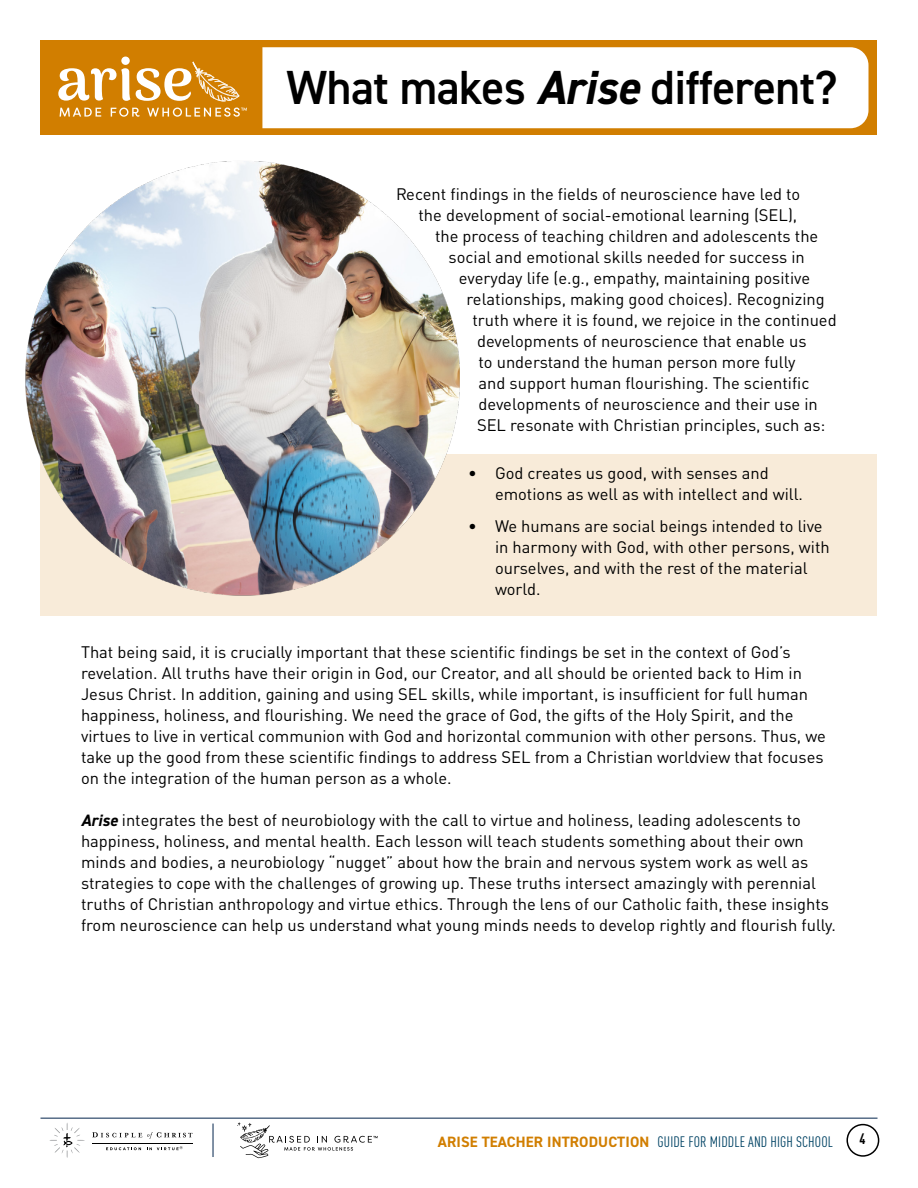
<style>
.page{position:relative;width:918px;height:1188px;background:#fff}
.page>*{position:absolute;margin:0;border:0;box-sizing:border-box;transform-origin:0 0}
.t1{font:600 48px "DIN2014";letter-spacing:-.01em;color:#000}
.t2{font:16.5px/21px "DINOT";color:#000}
.t3{font:condensed 15px "DINOT";letter-spacing:.01em;color:#004364}
.t4{font:700 condensed 15px "DINOT";color:#000}
.s1{font-weight:700;font-style:italic}
.s2{font-family:"DIN2014";font-weight:700;font-style:italic}
.s3{font-family:"DIN2014";font-weight:700;font-stretch:normal;color:#d17e00}
</style>
<div class="page">
<svg style="left:106px;top:1147px;width:35px;height:3px"></svg>
<svg style="left:92px;top:1132px;width:101px;height:7px"></svg>
<hr style="left:92px;top:1143px;width:101px;height:1px;background:#000">
<svg style="left:50px;top:1123px;width:35px;height:35px"></svg>
<svg style="left:147px;top:1146px;width:36px;height:4px"></svg>
<hr style="left:40px;top:1117px;width:838px;height:2px;background:#586d88">
<svg style="left:237px;top:1122px;width:141px;height:36px"></svg>
<hr style="left:212px;top:1124px;width:2px;height:33px;background:#586d88">
<div style="left:846px;top:1124px;width:33px;height:33px;border:2px solid #000;border-radius:50%"></div>
<div style="left:40px;top:454px;width:838px;height:162px;background:#f8ebd9"></div>
<img style="left:25px;top:161px;width:435px;height:435px">
<div style="left:40px;top:40px;width:838px;height:95px;background:#d17e00"></div>
<div style="left:262px;top:47px;width:606px;height:81px;background:#fff"></div>
<svg style="left:58px;top:57px;width:72px;height:44px"></svg>
<svg style="left:60px;top:108px;width:41px;height:9px"></svg>
<svg style="left:111px;top:108px;width:29px;height:9px"></svg>
<svg style="left:136px;top:62px;width:103px;height:40px"></svg>
<svg style="left:147px;top:108px;width:100px;height:9px"></svg>
<h1 class="t1" style="left:286px;top:55px;width:553px">What makes <span class="s1">Arise</span> different?</h1>
<p class="t2" style="left:396px;top:184px;width:406px">Recent findings in the fields of neuroscience have led to</p>
<p class="t2" style="left:419px;top:205px;width:380px">the development of social-emotional learning (SEL),</p>
<p class="t2" style="left:435px;top:226px;width:385px">the process of teaching children and adolescents the</p>
<p class="t2" style="left:449px;top:247px;width:358px">social and emotional skills needed for success in</p>
<p class="t2" style="left:459px;top:268px;width:353px">everyday life (e.g., empathy, maintaining positive</p>
<p class="t2" style="left:467px;top:289px;width:360px">relationships, making good choices). Recognizing</p>
<p class="t2" style="left:473px;top:310px;width:366px">truth where it is found, we rejoice in the continued</p>
<p class="t2" style="left:477px;top:331px;width:331px">developments of neuroscience that enable us</p>
<p class="t2" style="left:479px;top:352px;width:318px">to understand the human person more fully</p>
<p class="t2" style="left:479px;top:373px;width:332px">and support human flourishing. The scientific</p>
<p class="t2" style="left:479px;top:394px;width:341px">developments of neuroscience and their use in</p>
<p class="t2" style="left:477px;top:415px;width:350px">SEL resonate with Christian principles, such as:</p>
<p class="t2" style="left:495px;top:462px;width:310px;text-indent:-27px">• God creates us good, with senses and emotions as well as with intellect and will.</p>
<p class="t2" style="left:495px;top:515px;width:336px;text-indent:-27px">• We humans are social beings intended to live in harmony with God, with other persons, with ourselves, and with the rest of the material world.</p>
<p class="t2" style="left:81px;top:641px;width:746px">That being said, it is crucially important that these scientific findings be set in the context of God’s revelation. All truths have their origin in God, our Creator, and all should be oriented back to Him in Jesus Christ. In addition, gaining and using SEL skills, while important, is insufficient for full human happiness, holiness, and flourishing. We need the grace of God, the gifts of the Holy Spirit, and the virtues to live in vertical communion with God and horizontal communion with other persons. Thus, we take up the good from these scientific findings to address SEL from a Christian worldview that focuses on the integration of the human person as a whole.</p>
<p class="t2" style="left:81px;top:809px;width:757px"><span class="s2">Arise</span> integrates the best of neurobiology with the call to virtue and holiness, leading adolescents to happiness, holiness, and mental health. Each lesson will teach students something about their own minds and bodies, a neurobiology “nugget” about how the brain and nervous system work as well as strategies to cope with the challenges of growing up. These truths intersect amazingly with perennial truths of Christian anthropology and virtue ethics. Through the lens of our Catholic faith, these insights from neuroscience can help us understand what young minds needs to develop rightly and flourish fully.</p>
<p class="t3" style="left:438px;top:1133px;width:397px"><span class="s3">ARISE TEACHER INTRODUCTION</span> GUIDE FOR MIDDLE AND HIGH SCHOOL</p>
<p class="t4" style="left:860px;top:1130px;width:8px">4</p>
</div>
